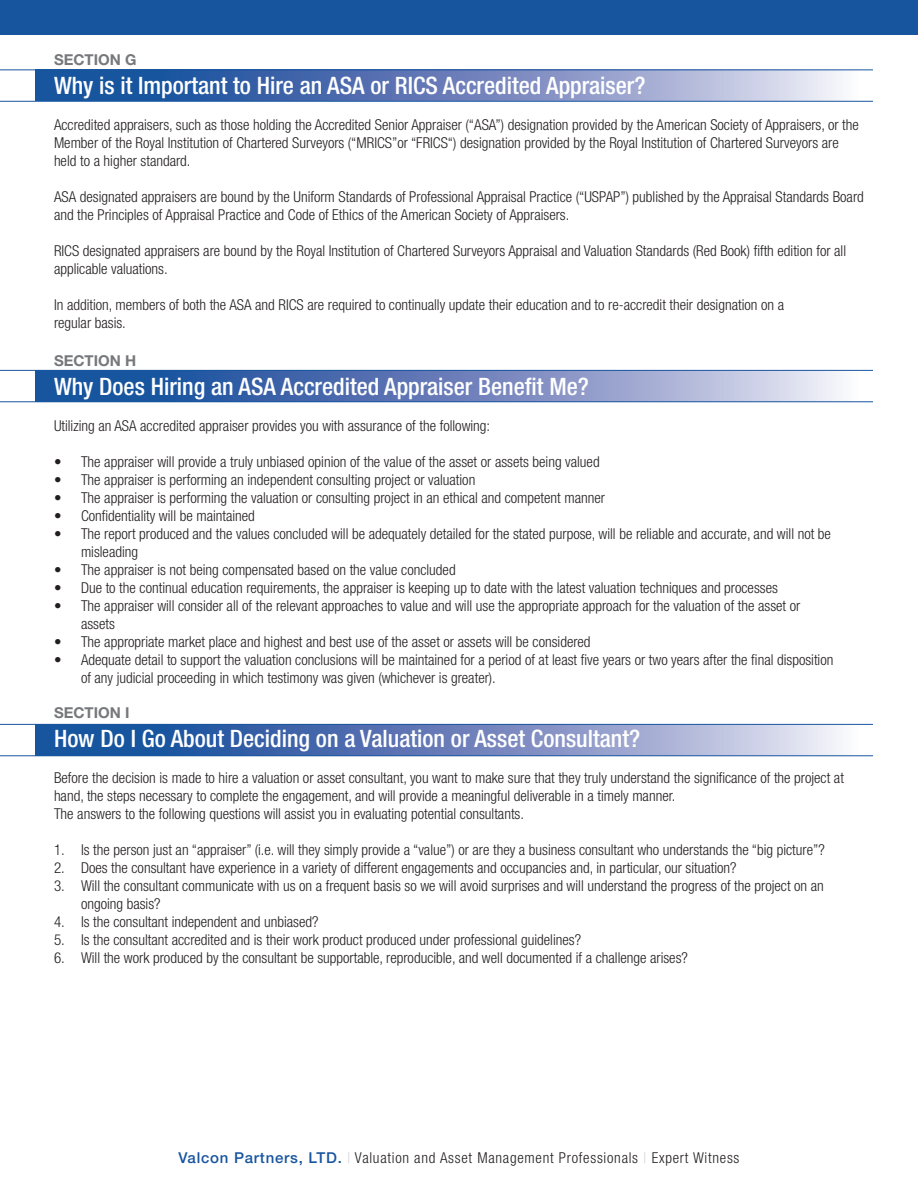
<style>
.page{position:relative;width:918px;height:1188px;background:#fff}
.page>*{position:absolute;margin:0;border:0;box-sizing:border-box;transform-origin:0 0}
.t1{font:500 condensed 24px "Helvetica Neue";color:#fff}
.t2{font:300 condensed 15px/18px "Helvetica Neue LT Std";color:#231f20}
.t3{font:300 condensed 15px "Helvetica Neue LT Std";letter-spacing:.05em;color:#231f20}
.t4{font:700 15px "Helvetica Neue";color:#76787b}
.s1{font-family:"Helvetica Neue";font-weight:500;font-stretch:normal;color:#18559f}
.s2{color:#d1d2d4}
</style>
<div class="page">
<div style="left:0;top:0;width:918px;height:34px;background:#18559f"></div>
<svg style="left:35px;top:725px;width:807px;height:30px;background:#6c87bd"></svg>
<hr style="left:0;top:724px;width:873px;height:1px;background:#18559f">
<hr style="left:0;top:755px;width:873px;height:1px;background:#18559f">
<svg style="left:35px;top:371px;width:807px;height:30px;background:#6c87bd"></svg>
<hr style="left:0;top:370px;width:873px;height:1px;background:#18559f">
<hr style="left:0;top:401px;width:873px;height:1px;background:#18559f">
<svg style="left:35px;top:69px;width:827px;height:32px;background:#6e88be"></svg>
<hr style="left:0;top:70px;width:873px;height:1px;background:#18559f">
<hr style="left:0;top:101px;width:873px;height:1px;background:#18559f">
<p class="t4" style="left:54px;top:50px;width:84px">SECTION G</p>
<p class="t1" style="left:54px;top:71px;width:593px">Why is it Important to Hire an ASA or RICS Accredited Appraiser?</p>
<p class="t2" style="left:54px;top:115px;width:806px">Accredited appraisers, such as those holding the Accredited Senior Appraiser (“ASA”) designation provided by the American Society of Appraisers, or the<br>Member of the Royal Institution of Chartered Surveyors (“MRICS”or “FRICS“) designation provided by the Royal Institution of Chartered Surveyors are held to a higher standard.</p>
<p class="t2" style="left:54px;top:187px;width:811px">ASA designated appraisers are bound by the Uniform Standards of Professional Appraisal Practice (“USPAP”) published by the Appraisal Standards Board and the Principles of Appraisal Practice and Code of Ethics of the American Society of Appraisers.</p>
<p class="t2" style="left:54px;top:241px;width:794px">RICS designated appraisers are bound by the Royal Institution of Chartered Surveyors Appraisal and Valuation Standards (Red Book) fifth edition for all applicable valuations.</p>
<p class="t2" style="left:54px;top:295px;width:732px">In addition, members of both the ASA and RICS are required to continually update their education and to re-accredit their designation on a regular basis.</p>
<p class="t4" style="left:54px;top:351px;width:84px">SECTION H</p>
<p class="t1" style="left:54px;top:372px;width:536px">Why Does Hiring an ASA Accredited Appraiser Benefit Me?</p>
<p class="t2" style="left:54px;top:416px;width:438px">Utilizing an ASA accredited appraiser provides you with assurance of the following:</p>
<p class="t2" style="left:54px;top:452px;width:547px">• The appraiser will provide a truly unbiased opinion of the value of the asset or assets being valued</p>
<p class="t2" style="left:54px;top:470px;width:423px">• The appraiser is performing an independent consulting project or valuation</p>
<p class="t2" style="left:54px;top:488px;width:553px">• The appraiser is performing the valuation or consulting project in an ethical and competent manner</p>
<p class="t2" style="left:54px;top:506px;width:202px">• Confidentiality will be maintained</p>
<p class="t2" style="left:81px;top:524px;width:752px;text-indent:-27px">• The report produced and the values concluded will be adequately detailed for the stated purpose, will be reliable and accurate, and will not be misleading</p>
<p class="t2" style="left:54px;top:560px;width:403px">• The appraiser is not being compensated based on the value concluded</p>
<p class="t2" style="left:54px;top:578px;width:725px">• Due to the continual education requirements, the appraiser is keeping up to date with the latest valuation techniques and processes</p>
<p class="t2" style="left:81px;top:596px;width:721px;text-indent:-27px">• The appraiser will consider all of the relevant approaches to value and will use the appropriate approach for the valuation of the asset or assets</p>
<p class="t2" style="left:54px;top:632px;width:538px">• The appropriate market place and highest and best use of the asset or assets will be considered</p>
<p class="t2" style="left:81px;top:650px;width:754px;text-indent:-27px">• Adequate detail to support the valuation conclusions will be maintained for a period of at least five years or two years after the final disposition of any judicial proceeding in which testimony was given (whichever is greater).</p>
<p class="t4" style="left:54px;top:703px;width:77px">SECTION I</p>
<p class="t1" style="left:54px;top:724px;width:588px">How Do I Go About Deciding on a Valuation or Asset Consultant?</p>
<p class="t2" style="left:54px;top:768px;width:791px">Before the decision is made to hire a valuation or asset consultant, you want to make sure that they truly understand the significance of the project at hand, the steps necessary to complete the engagement, and will provide a meaningful deliverable in a timely manner.</p>
<p class="t2" style="left:54px;top:804px;width:472px">The answers to the following questions will assist you in evaluating potential consultants.</p>
<p class="t2" style="left:54px;top:840px;width:772px">1. Is the person just an “appraiser” (i.e. will they simply provide a “value”) or are they a business consultant who understands the “big picture”?</p>
<p class="t2" style="left:54px;top:858px;width:684px">2. Does the consultant have experience in a variety of different engagements and occupancies and, in particular, our situation?</p>
<p class="t2" style="left:81px;top:876px;width:744px;text-indent:-27px">3. Will the consultant communicate with us on a frequent basis so we will avoid surprises and will understand the progress of the project on an ongoing basis?</p>
<p class="t2" style="left:54px;top:912px;width:266px">4. Is the consultant independent and unbiased?</p>
<p class="t2" style="left:54px;top:930px;width:529px">5. Is the consultant accredited and is their work product produced under professional guidelines?</p>
<p class="t2" style="left:54px;top:948px;width:635px">6. Will the work produced by the consultant be supportable, reproducible, and well documented if a challenge arises?</p>
<p class="t3" style="left:179px;top:1150px;width:562px"><span class="s1">Valcon Partners, LTD.</span> <span class="s2">|</span> Valuation and Asset Management Professionals <span class="s2">|</span> Expert Witness</p>
</div>
